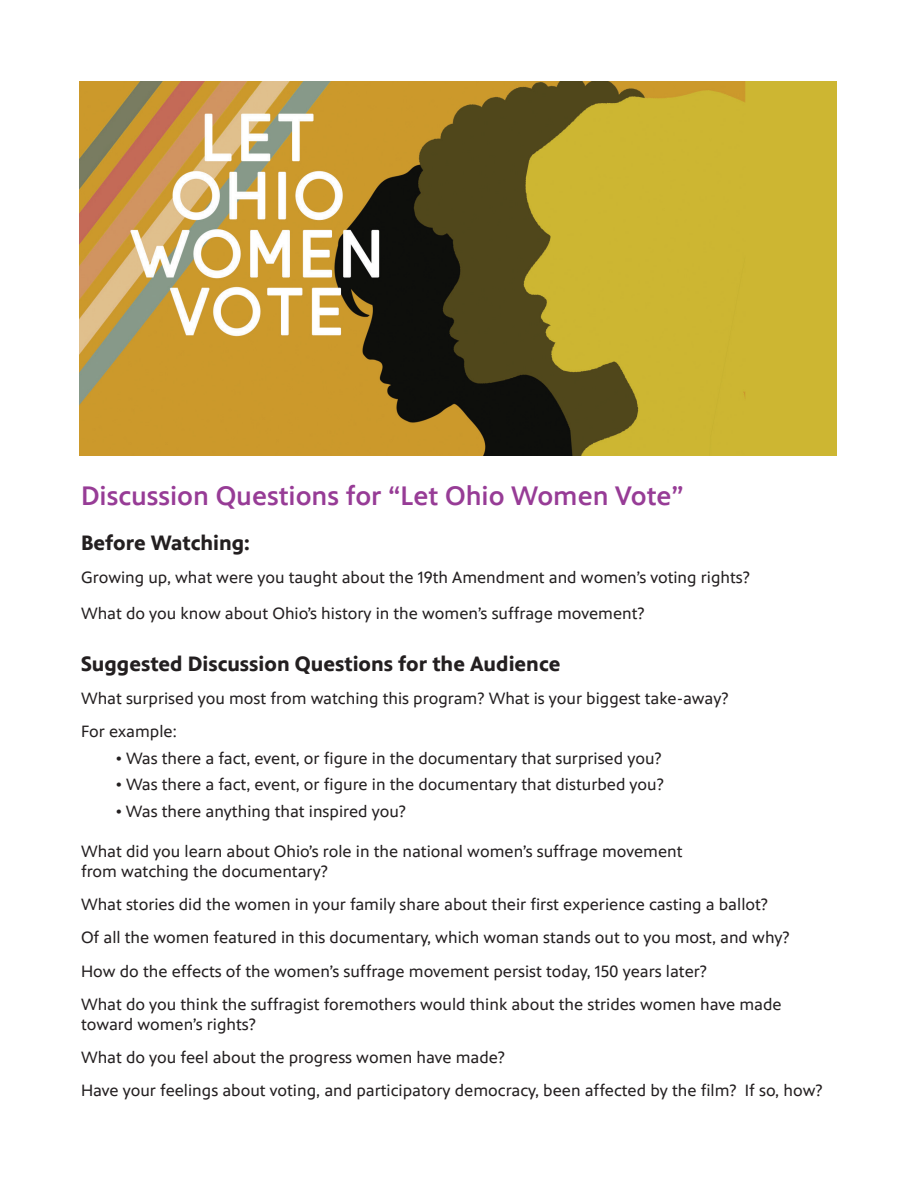
<style>
.page{position:relative;width:918px;height:1188px;background:#fff}
.page>*{position:absolute;margin:0;border:0;box-sizing:border-box;transform-origin:0 0}
.Headline{font:500 27px "PBS Sans";color:#973c96}
.Body_copy{font:700 21px "PBS Sans";color:#231f20}
.Body_copy-2{font:16.5px/19.8px "PBS Sans";color:#231f20}
</style>
<div class="page">
<img style="left:80px;top:81px;width:757px;height:374px">
<p class="Headline" style="left:81px;top:481px;width:604px">Discussion Questions for “Let Ohio Women Vote”</p>
<p class="Body_copy" style="left:81px;top:531px;width:170px">Before Watching:</p>
<p class="Body_copy-2" style="left:81px;top:568px;width:671px">Growing up, what were you taught about the 19th Amendment and women’s voting rights?</p>
<p class="Body_copy-2" style="left:81px;top:603px;width:565px">What do you know about Ohio’s history in the women’s suffrage movement?</p>
<p class="Body_copy" style="left:81px;top:652px;width:481px">Suggested Discussion Questions for the Audience</p>
<p class="Body_copy-2" style="left:81px;top:689px;width:649px">What surprised you most from watching this program? What is your biggest take-away?</p>
<p class="Body_copy-2" style="left:81px;top:722px;width:97px">For example:</p>
<p class="Body_copy-2" style="left:116px;top:749px;width:548px">• Was there a fact, event, or figure in the documentary that surprised you?</p>
<p class="Body_copy-2" style="left:116px;top:775px;width:550px">• Was there a fact, event, or figure in the documentary that disturbed you?</p>
<p class="Body_copy-2" style="left:116px;top:802px;width:292px">• Was there anything that inspired you?</p>
<p class="Body_copy-2" style="left:81px;top:842px;width:603px">What did you learn about Ohio’s role in the national women’s suffrage movement from watching the documentary?</p>
<p class="Body_copy-2" style="left:81px;top:895px;width:689px">What stories did the women in your family share about their first experience casting a ballot?</p>
<p class="Body_copy-2" style="left:81px;top:928px;width:710px">Of all the women featured in this documentary, which woman stands out to you most, and why?</p>
<p class="Body_copy-2" style="left:81px;top:961px;width:628px">How do the effects of the women’s suffrage movement persist today, 150 years later?</p>
<p class="Body_copy-2" style="left:81px;top:995px;width:702px">What do you think the suffragist foremothers would think about the strides women have made toward women’s rights?</p>
<p class="Body_copy-2" style="left:81px;top:1048px;width:426px">What do you feel about the progress women have made?</p>
<p class="Body_copy-2" style="left:81px;top:1081px;width:743px">Have your feelings about voting, and participatory democracy, been affected by the film? If so, how?</p>
</div>
